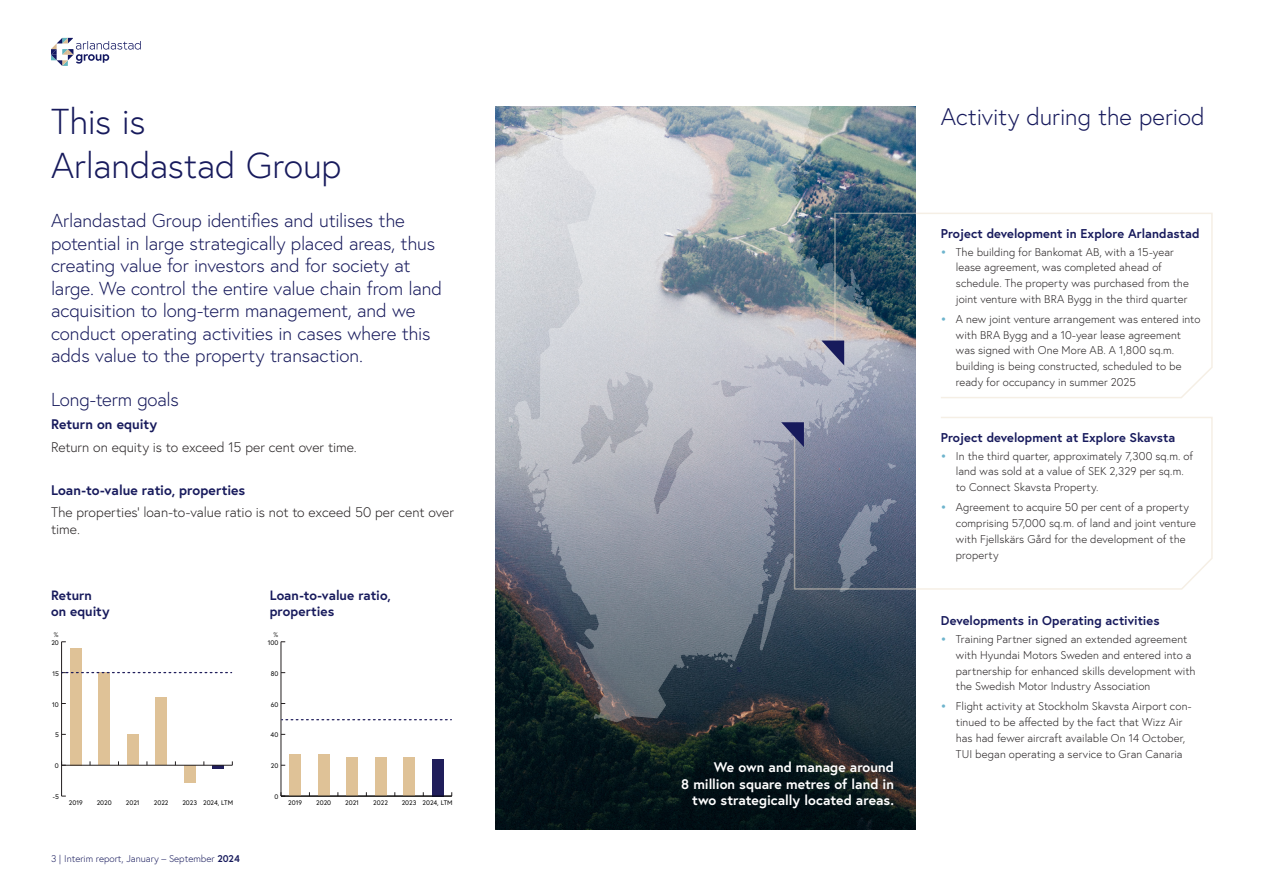
<style>
.page{position:relative;width:1263px;height:893px;background:#fff}
.page>*{position:absolute;margin:0;border:0;box-sizing:border-box;transform-origin:0 0}
.H1_-_Midnight_Blue_-_24pkt{font:300 36px/43.2px "Europa";letter-spacing:-.005em;color:#171a5c}
.H1_1_-_Midnight_Blue_-_16pkt{font:300 24px "Europa";color:#171a5c}
.Ingress_-_Midnight_Blue{font:300 18.75px/22.5px "Europa";letter-spacing:-.01em;color:#171a5c}
.H2___Midnight_Blue{font:300 18.75px "Europa";letter-spacing:-.005em;color:#171a5c}
.Mellanrubrik_Bold_-_Midnight_Blue{font:300 13.8px/16.5px "Europa";color:#231f20}
.Mellanrubrik_Bold_-_Midnight_Blue-2{font:700 13.8px/16.5px "Europa";color:#fff;text-align:right}
.Mellanrubrik_Bold_-_Midnight_Blue-3{font:700 13.8px "Europa";color:#171a5c}
.Mellanrubrik_Bold_-_Midnight_Blue-4{font:700 13.5px/16.5px "Europa";color:#171a5c}
.Mellanrubrik_Bold_-_Midnight_Blue-5{font:700 12.75px "Europa";letter-spacing:.005em;color:#171a5c}
.t1{font:300 11.25px/15.8px "Europa";letter-spacing:.01em;color:#231f20}
.t2{font:300 9.75px "Europa";color:#171a5c}
.t3{font:6.6px "Europa";color:#000}
.t4{font:6.6px "Europa";color:#1d1d1b}
.s1{font-weight:700}
.s2{font-weight:700;color:#6eb4cd}
</style>
<div class="page">
<img style="left:496px;top:106px;width:419px;height:723px">
<img style="left:508px;top:106px;width:407px;height:616px">
<svg style="left:833px;top:212px;width:380px;height:187px"></svg>
<svg style="left:793px;top:416px;width:420px;height:174px"></svg>
<svg style="left:821px;top:341px;width:23px;height:24px"></svg>
<svg style="left:781px;top:422px;width:23px;height:25px"></svg>
<div style="left:70px;top:648px;width:11px;height:117px;background:#dfc297"></div>
<div style="left:99px;top:673px;width:11px;height:92px;background:#dfc297"></div>
<div style="left:127px;top:734px;width:11px;height:31px;background:#dfc297"></div>
<div style="left:155px;top:697px;width:12px;height:68px;background:#dfc297"></div>
<div style="left:184px;top:765px;width:11px;height:17px;background:#dfc297"></div>
<hr style="left:212px;top:765px;width:12px;height:4px;background:#201e5b">
<hr style="left:62px;top:765px;width:170px;height:1px;background:#231f20">
<hr style="left:61px;top:642px;width:1px;height:154px;background:#231f20">
<hr style="left:281px;top:642px;width:1px;height:154px;background:#231f20">
<div style="left:403px;top:757px;width:11px;height:39px;background:#dfc297"></div>
<div style="left:432px;top:759px;width:11px;height:37px;background:#201e5b"></div>
<div style="left:289px;top:754px;width:12px;height:42px;background:#dfc297"></div>
<div style="left:318px;top:754px;width:11px;height:42px;background:#dfc297"></div>
<div style="left:346px;top:757px;width:12px;height:39px;background:#dfc297"></div>
<div style="left:375px;top:757px;width:11px;height:39px;background:#dfc297"></div>
<svg style="left:282px;top:719px;width:170px;height:1px"></svg>
<hr style="left:281px;top:796px;width:171px;height:1px;background:#000">
<svg style="left:62px;top:672px;width:170px;height:1px"></svg>
<svg style="left:51px;top:38px;width:90px;height:28px"></svg>
<p class="H1_-_Midnight_Blue_-_24pkt" style="left:51px;top:100px;width:292px">This is<br>Arlandastad Group</p>
<p class="Ingress_-_Midnight_Blue" style="left:51px;top:209px;width:392px">Arlandastad Group identifies and utilises the potential in large strategically placed areas, thus creating value for investors and for society at large. We control the entire value chain from land acquisition to long-term management, and we conduct operating activities in cases where this adds value to the property transaction.</p>
<p class="H2___Midnight_Blue" style="left:51px;top:388px;width:129px">Long-term goals</p>
<p class="Mellanrubrik_Bold_-_Midnight_Blue-3" style="left:51px;top:415px;width:108px">Return on equity</p>
<p class="Mellanrubrik_Bold_-_Midnight_Blue" style="left:51px;top:439px;width:307px">Return on equity is to exceed 15 per cent over time.</p>
<p class="Mellanrubrik_Bold_-_Midnight_Blue-3" style="left:51px;top:480px;width:196px">Loan-to-value ratio, properties</p>
<p class="Mellanrubrik_Bold_-_Midnight_Blue" style="left:51px;top:504px;width:404px">The properties’ loan-to-value ratio is not to exceed 50 per cent over time.</p>
<p class="Mellanrubrik_Bold_-_Midnight_Blue-4" style="left:51px;top:586px;width:60px">Return on equity</p>
<p class="Mellanrubrik_Bold_-_Midnight_Blue-4" style="left:270px;top:586px;width:122px">Loan-to-value ratio, properties</p>
<p class="t4" style="left:54px;top:631px;width:6px">%</p>
<p class="t4" style="left:273px;top:631px;width:6px">%</p>
<p class="t3" style="left:51px;top:638px;width:9px">20</p>
<p class="t3" style="left:268px;top:638px;width:12px">100</p>
<p class="t3" style="left:52px;top:669px;width:8px">15</p>
<p class="t3" style="left:271px;top:669px;width:9px">80</p>
<p class="t3" style="left:52px;top:700px;width:8px">10</p>
<p class="t3" style="left:271px;top:700px;width:9px">60</p>
<p class="t3" style="left:55px;top:731px;width:5px">5</p>
<p class="t3" style="left:271px;top:731px;width:9px">40</p>
<p class="t3" style="left:55px;top:762px;width:5px">0</p>
<p class="t3" style="left:271px;top:762px;width:9px">20</p>
<p class="t3" style="left:53px;top:792px;width:8px">-5</p>
<p class="t3" style="left:69px;top:798px;width:15px">2019</p>
<p class="t3" style="left:97px;top:798px;width:16px">2020</p>
<p class="t3" style="left:126px;top:798px;width:15px">2021</p>
<p class="t3" style="left:154px;top:798px;width:16px">2022</p>
<p class="t3" style="left:182px;top:798px;width:52px">2023 2024, LTM</p>
<p class="t3" style="left:274px;top:792px;width:5px">0</p>
<p class="t3" style="left:288px;top:798px;width:15px">2019</p>
<p class="t3" style="left:316px;top:798px;width:16px">2020</p>
<p class="t3" style="left:345px;top:798px;width:15px">2021</p>
<p class="t3" style="left:373px;top:798px;width:16px">2022</p>
<p class="t3" style="left:402px;top:798px;width:52px">2023 2024, LTM</p>
<p class="t2" style="left:51px;top:852px;width:190px">3 | Interim report, January – September <span class="s1">2024</span></p>
<p class="Mellanrubrik_Bold_-_Midnight_Blue-2" style="left:681px;top:759px;width:214px">We own and manage around<br>8 million square metres of land in two strategically located areas.</p>
<p class="H1_1_-_Midnight_Blue_-_16pkt" style="left:941px;top:102px;width:265px">Activity during the period</p>
<p class="Mellanrubrik_Bold_-_Midnight_Blue-5" style="left:941px;top:225px;width:260px">Project development in Explore Arlandastad</p>
<p class="t1" style="left:956px;top:244px;width:234px;text-indent:-15px"><span class="s2">•</span> The building for Bankomat AB, with a 15-year lease agreement, was completed ahead of schedule. The property was purchased from the joint venture with BRA Bygg in the third quarter</p>
<p class="t1" style="left:956px;top:311px;width:246px;text-indent:-15px"><span class="s2">•</span> A new joint venture arrangement was entered into with BRA Bygg and a 10-year lease agreement was signed with One More AB. A 1,800 sq.m. building is being constructed, scheduled to be ready for occupancy in summer 2025</p>
<p class="Mellanrubrik_Bold_-_Midnight_Blue-5" style="left:941px;top:429px;width:236px">Project development at Explore Skavsta</p>
<p class="t1" style="left:956px;top:448px;width:239px;text-indent:-15px"><span class="s2">•</span> In the third quarter, approximately 7,300 sq.m. of land was sold at a value of SEK 2,329 per sq.m. to Connect Skavsta Property.</p>
<p class="t1" style="left:956px;top:499px;width:242px;text-indent:-15px"><span class="s2">•</span> Agreement to acquire 50 per cent of a property comprising 57,000 sq.m. of land and joint venture with Fjellskärs Gård for the development of the property</p>
<p class="Mellanrubrik_Bold_-_Midnight_Blue-5" style="left:941px;top:612px;width:220px">Developments in Operating activities</p>
<p class="t1" style="left:956px;top:631px;width:241px;text-indent:-15px"><span class="s2">•</span> Training Partner signed an extended agreement with Hyundai Motors Sweden and entered into a partnership for enhanced skills development with the Swedish Motor Industry Association</p>
<p class="t1" style="left:956px;top:698px;width:237px;text-indent:-15px"><span class="s2">•</span> Flight activity at Stockholm Skavsta Airport con&shy;tinued to be affected by the fact that Wizz Air has had fewer aircraft available On 14 October, TUI began operating a service to Gran Canaria</p>
</div>
